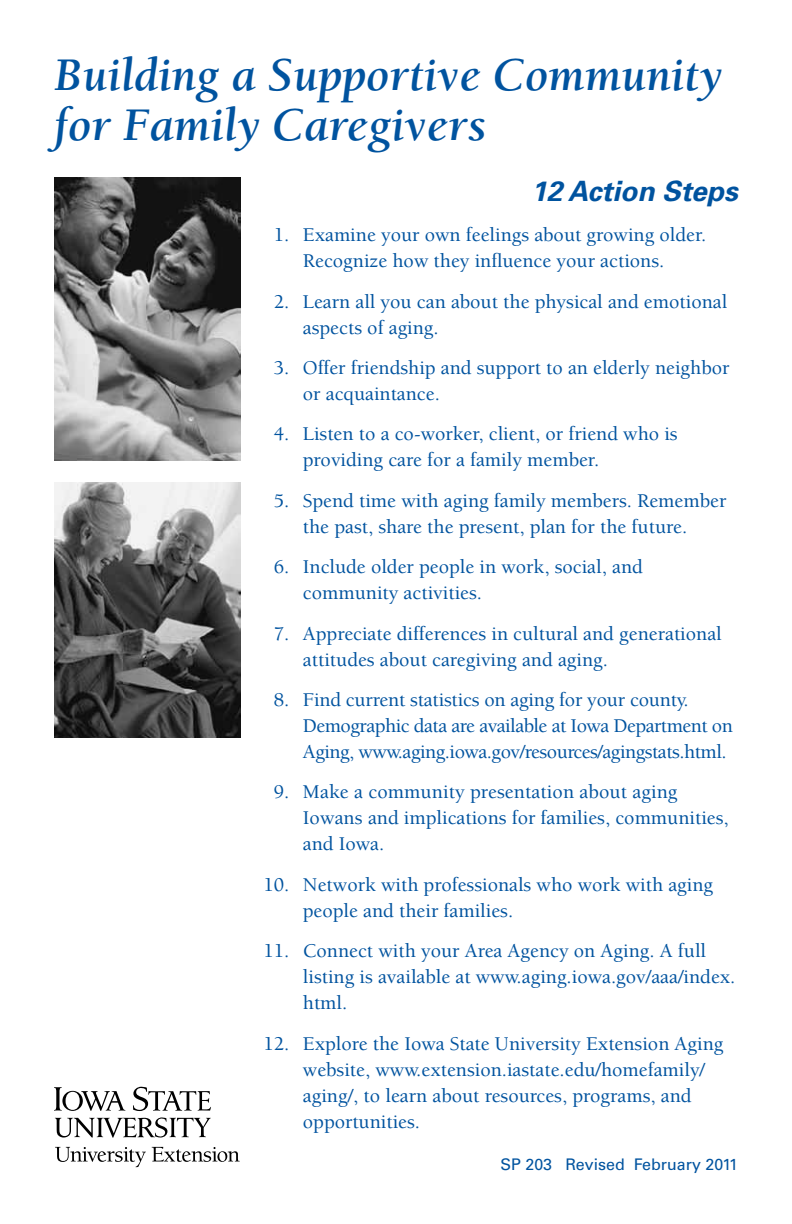
<style>
.page{position:relative;width:792px;height:1224px;background:#fff}
.page>*{position:absolute;margin:0;border:0;box-sizing:border-box;transform-origin:0 0}
.t1{font:italic 700 48px/51px "Berkeley";color:#00539f}
.t2{font:italic 700 28px "Univers";color:#00539f}
.t3{font:500 20px/26px "Berkeley";color:#00539f}
.t4{font:500 20px/26px "Berkeley";letter-spacing:-.025em;color:#00539f}
.t5{font:16px "Univers";color:#00539f}
</style>
<div class="page">
<img style="left:54px;top:178px;width:187px;height:283px">
<img style="left:54px;top:482px;width:187px;height:256px">
<svg style="left:55px;top:1147px;width:91px;height:20px"></svg>
<svg style="left:152px;top:1147px;width:88px;height:15px"></svg>
<svg style="left:54px;top:1087px;width:71px;height:24px"></svg>
<svg style="left:133px;top:1087px;width:78px;height:24px"></svg>
<svg style="left:55px;top:1117px;width:156px;height:21px"></svg>
<h1 class="t1" style="left:54px;top:50px;width:670px">Building a Supportive Community for Family Caregivers</h1>
<h2 class="t2" style="left:531px;top:173px;width:208px">12 Action Steps</h2>
<p class="t3" style="left:303px;top:222px;width:405px;text-indent:-29px">1. Examine your own feelings about growing older.<br>Recognize how they influence your actions.</p>
<p class="t3" style="left:303px;top:289px;width:426px;text-indent:-29px">2. Learn all you can about the physical and emotional aspects of aging.</p>
<p class="t3" style="left:303px;top:355px;width:428px;text-indent:-29px">3. Offer friendship and support to an elderly neighbor or acquaintance.</p>
<p class="t3" style="left:303px;top:421px;width:376px;text-indent:-29px">4. Listen to a co-worker, client, or friend who is providing care for a family member.</p>
<p class="t3" style="left:274px;top:488px;width:454px;text-align:center">5. Spend time with aging family members. Remember the past, share the present, plan for the future.</p>
<p class="t3" style="left:303px;top:554px;width:341px;text-indent:-29px">6. Include older people in work, social, and community activities.</p>
<p class="t3" style="left:303px;top:621px;width:420px;text-indent:-29px">7. Appreciate differences in cultural and generational attitudes about caregiving and aging.</p>
<p class="t4" style="left:303px;top:687px;width:432px;text-indent:-29px">8. Find current statistics on aging for your county.<br>Demographic data are available at Iowa Department on<br>Aging, www.aging.iowa.gov/resources/agingstats.html.</p>
<p class="t3" style="left:303px;top:779px;width:427px;text-indent:-29px">9. Make a community presentation about aging<br>Iowans and implications for families, communities, and Iowa.</p>
<p class="t3" style="left:303px;top:872px;width:412px;text-indent:-39px">10. Network with professionals who work with aging people and their families.</p>
<p class="t3" style="left:303px;top:938px;width:434px;text-indent:-39px">11. Connect with your Area Agency on Aging. A full listing is available at www.aging.iowa.gov/aaa/index. html.</p>
<p class="t3" style="left:303px;top:1031px;width:422px;text-indent:-39px">12. Explore the Iowa State University Extension Aging website, www.extension.iastate.edu/homefamily/ aging/, to learn about resources, programs, and opportunities.</p>
<p class="t5" style="left:501px;top:1154px;width:239px">SP 203 Revised February 2011</p>
</div>
